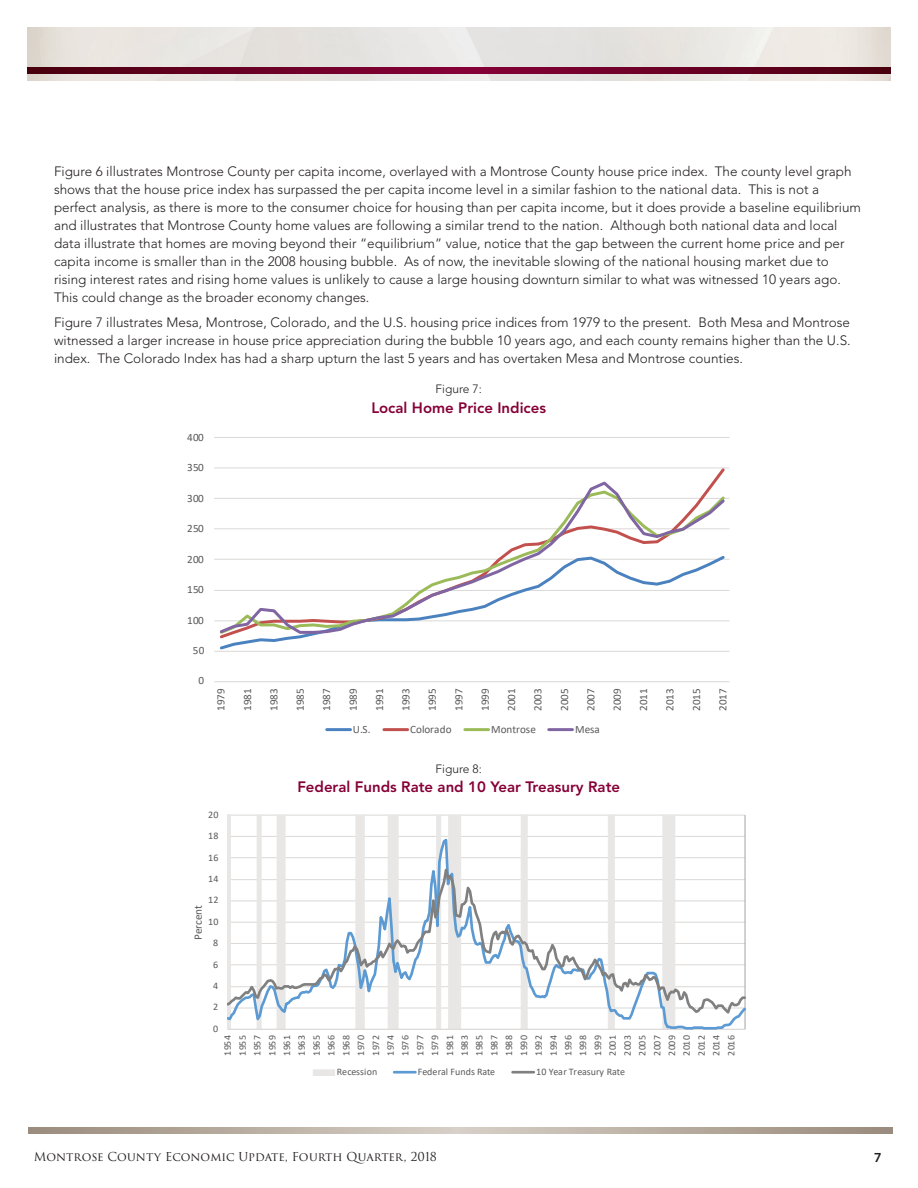
<style>
.page{position:relative;width:918px;height:1188px;background:#fff}
.page>*{position:absolute;margin:0;border:0;box-sizing:border-box;transform-origin:0 0}
.t1{font:800 15px "Avenir";color:#860037}
.t2{font:300 13.5px/18px "Avenir";color:#231f20}
.t3{font:800 12.75px "Avenir";color:#231f20}
.t4{font:12px "Trajan Pro 3";color:#231f20}
.t5{font:300 12px "Avenir";color:#231f20}
.t6{font:11.25px "Calibri";letter-spacing:-.005em;color:#595959}
.t7{font:11.1px "Calibri";letter-spacing:.025em;color:#595959}
.t8{font:11.1px "Calibri";letter-spacing:.005em;color:#595959}
.t9{font:10.05px/14.9px "Calibri";letter-spacing:.01em;color:#595959;text-align:justify}
.t10{font:10.05px "Calibri";letter-spacing:-.01em;color:#595959}
</style>
<div class="page">
<img style="left:27px;top:27px;width:864px;height:54px">
<svg style="left:27px;top:68px;width:864px;height:6px;background:#680023"></svg>
<svg style="left:28px;top:1128px;width:864px;height:6px;background:#b8ada1"></svg>
<hr style="left:214px;top:651px;width:516px;height:1px;background:#dad9d8">
<hr style="left:214px;top:620px;width:516px;height:1px;background:#dad9d8">
<hr style="left:214px;top:590px;width:516px;height:1px;background:#dad9d8">
<hr style="left:214px;top:559px;width:516px;height:1px;background:#dad9d8">
<hr style="left:214px;top:528px;width:516px;height:1px;background:#dad9d8">
<hr style="left:214px;top:498px;width:516px;height:1px;background:#dad9d8">
<hr style="left:214px;top:468px;width:516px;height:1px;background:#dad9d8">
<hr style="left:214px;top:437px;width:516px;height:1px;background:#dad9d8">
<hr style="left:214px;top:681px;width:516px;height:1px;background:#dad9d8">
<svg style="left:218px;top:467px;width:509px;height:174px"></svg>
<svg style="left:217px;top:480px;width:510px;height:156px"></svg>
<hr style="left:327px;top:728px;width:24px;height:3px;background:#4a81bf">
<hr style="left:384px;top:728px;width:24px;height:3px;background:#c2504d">
<hr style="left:465px;top:728px;width:24px;height:3px;background:#9abb58">
<hr style="left:549px;top:728px;width:23px;height:3px;background:#8065a3">
<svg style="left:227px;top:815px;width:518px;height:20px"></svg>
<hr style="left:745px;top:815px;width:1px;height:214px;background:#a5a4a4">
<svg style="left:227px;top:835px;width:518px;height:195px"></svg>
<svg style="left:227px;top:856px;width:518px;height:161px"></svg>
<div style="left:313px;top:1070px;width:22px;height:5px;background:#e8e7e6"></div>
<div style="left:313px;top:1070px;width:22px;height:6px;border:1px solid #e8e7e6"></div>
<hr style="left:394px;top:1071px;width:21px;height:3px;background:#5c9ad3">
<hr style="left:513px;top:1071px;width:21px;height:3px;background:#7f807f">
<p class="t2" style="left:54px;top:162px;width:809px">Figure 6 illustrates Montrose County per capita income, overlayed with a Montrose County house price index. The county level graph shows that the house price index has surpassed the per capita income level in a similar fashion to the national data. This is not a perfect analysis, as there is more to the consumer choice for housing than per capita income, but it does provide a baseline equilibrium and illustrates that Montrose County home values are following a similar trend to the nation. Although both national data and local data illustrate that homes are moving beyond their “equilibrium” value, notice that the gap between the current home price and per capita income is smaller than in the 2008 housing bubble. As of now, the inevitable slowing of the national housing market due to rising interest rates and rising home values is unlikely to cause a large housing downturn similar to what was witnessed 10 years ago.<br>This could change as the broader economy changes.</p>
<p class="t2" style="left:54px;top:313px;width:798px;text-align:justify">Figure 7 illustrates Mesa, Montrose, Colorado, and the U.S. housing price indices from 1979 to the present. Both Mesa and Montrose witnessed a larger increase in house price appreciation during the bubble 10 years ago, and each county remains higher than the U.S. index. The Colorado Index has had a sharp upturn the last 5 years and has overtaken Mesa and Montrose counties.</p>
<p class="t7" style="left:187px;top:429px;width:18px">400</p>
<p class="t7" style="left:187px;top:460px;width:18px">350</p>
<p class="t7" style="left:187px;top:490px;width:18px">300</p>
<p class="t7" style="left:187px;top:521px;width:18px">250</p>
<p class="t7" style="left:187px;top:551px;width:18px">200</p>
<p class="t7" style="left:187px;top:582px;width:18px">150</p>
<p class="t7" style="left:187px;top:612px;width:18px">100</p>
<p class="t7" style="left:193px;top:643px;width:13px">50</p>
<p class="t7" style="left:198px;top:673px;width:7px">0</p>
<p class="t5" style="left:435px;top:382px;width:48px">Figure 7:</p>
<p class="t1" style="left:371px;top:398px;width:176px">Local Home Price Indices</p>
<p class="t7" style="left:213px;top:711px;width:24px;rotate:-90deg">1979</p>
<p class="t7" style="left:240px;top:711px;width:24px;rotate:-90deg">1981</p>
<p class="t7" style="left:266px;top:711px;width:24px;rotate:-90deg">1983</p>
<p class="t7" style="left:292px;top:711px;width:24px;rotate:-90deg">1985</p>
<p class="t7" style="left:319px;top:711px;width:24px;rotate:-90deg">1987</p>
<p class="t7" style="left:345px;top:711px;width:24px;rotate:-90deg">1989</p>
<p class="t7" style="left:372px;top:711px;width:24px;rotate:-90deg">1991</p>
<p class="t7" style="left:398px;top:711px;width:24px;rotate:-90deg">1993</p>
<p class="t7" style="left:425px;top:711px;width:24px;rotate:-90deg">1995</p>
<p class="t7" style="left:451px;top:711px;width:24px;rotate:-90deg">1997</p>
<p class="t7" style="left:477px;top:711px;width:24px;rotate:-90deg">1999</p>
<p class="t7" style="left:504px;top:711px;width:24px;rotate:-90deg">2001</p>
<p class="t7" style="left:530px;top:711px;width:24px;rotate:-90deg">2003</p>
<p class="t7" style="left:557px;top:711px;width:24px;rotate:-90deg">2005</p>
<p class="t7" style="left:583px;top:711px;width:24px;rotate:-90deg">2007</p>
<p class="t7" style="left:609px;top:711px;width:24px;rotate:-90deg">2009</p>
<p class="t7" style="left:636px;top:711px;width:24px;rotate:-90deg">2011</p>
<p class="t7" style="left:662px;top:711px;width:24px;rotate:-90deg">2013</p>
<p class="t7" style="left:689px;top:711px;width:24px;rotate:-90deg">2015</p>
<p class="t7" style="left:715px;top:711px;width:24px;rotate:-90deg">2017</p>
<p class="t7" style="left:353px;top:721px;width:19px">U.S.</p>
<p class="t8" style="left:410px;top:721px;width:43px">Colorado</p>
<p class="t8" style="left:491px;top:721px;width:46px">Montrose</p>
<p class="t7" style="left:575px;top:721px;width:26px">Mesa</p>
<p class="t5" style="left:435px;top:761px;width:48px">Figure 8:</p>
<p class="t1" style="left:297px;top:778px;width:324px">Federal Funds Rate and 10 Year Treasury Rate</p>
<p class="t9" style="left:208px;top:807px;width:12px">20</p>
<p class="t9" style="left:208px;top:828px;width:12px">18</p>
<p class="t9" style="left:208px;top:850px;width:12px">16</p>
<p class="t9" style="left:208px;top:871px;width:12px">14</p>
<p class="t9" style="left:208px;top:892px;width:12px">12</p>
<p class="t6" style="left:190px;top:940px;width:37px;rotate:-90deg">Percent</p>
<p class="t9" style="left:208px;top:914px;width:12px">10</p>
<p class="t9" style="left:213px;top:935px;width:7px">8</p>
<p class="t9" style="left:213px;top:957px;width:7px">6</p>
<p class="t9" style="left:213px;top:978px;width:7px">4</p>
<p class="t9" style="left:213px;top:999px;width:7px">2</p>
<p class="t9" style="left:213px;top:1021px;width:7px">0</p>
<p class="t9" style="left:220px;top:1056px;width:22px;rotate:-90deg">1954<br>1955<br>1957<br>1959<br>1961<br>1963<br>1965<br>1966<br>1968<br>1970<br>1972<br>1974<br>1976<br>1977<br>1979<br>1981<br>1983<br>1985<br>1987<br>1988<br>1990<br>1992<br>1994<br>1996<br>1998<br>1999<br>2001<br>2003<br>2005<br>2007<br>2009<br>2010<br>2012<br>2014<br>2016</p>
<p class="t9" style="left:337px;top:1064px;width:42px">Recession</p>
<p class="t9" style="left:418px;top:1064px;width:79px">Federal Funds Rate</p>
<p class="t10" style="left:536px;top:1065px;width:90px">10 Year Treasury Rate</p>
<p class="t4" style="left:34px;top:1148px;width:405px">Montrose County Economic Update, Fourth Quarter, 2018</p>
<p class="t3" style="left:874px;top:1150px;width:9px">7</p>
</div>
